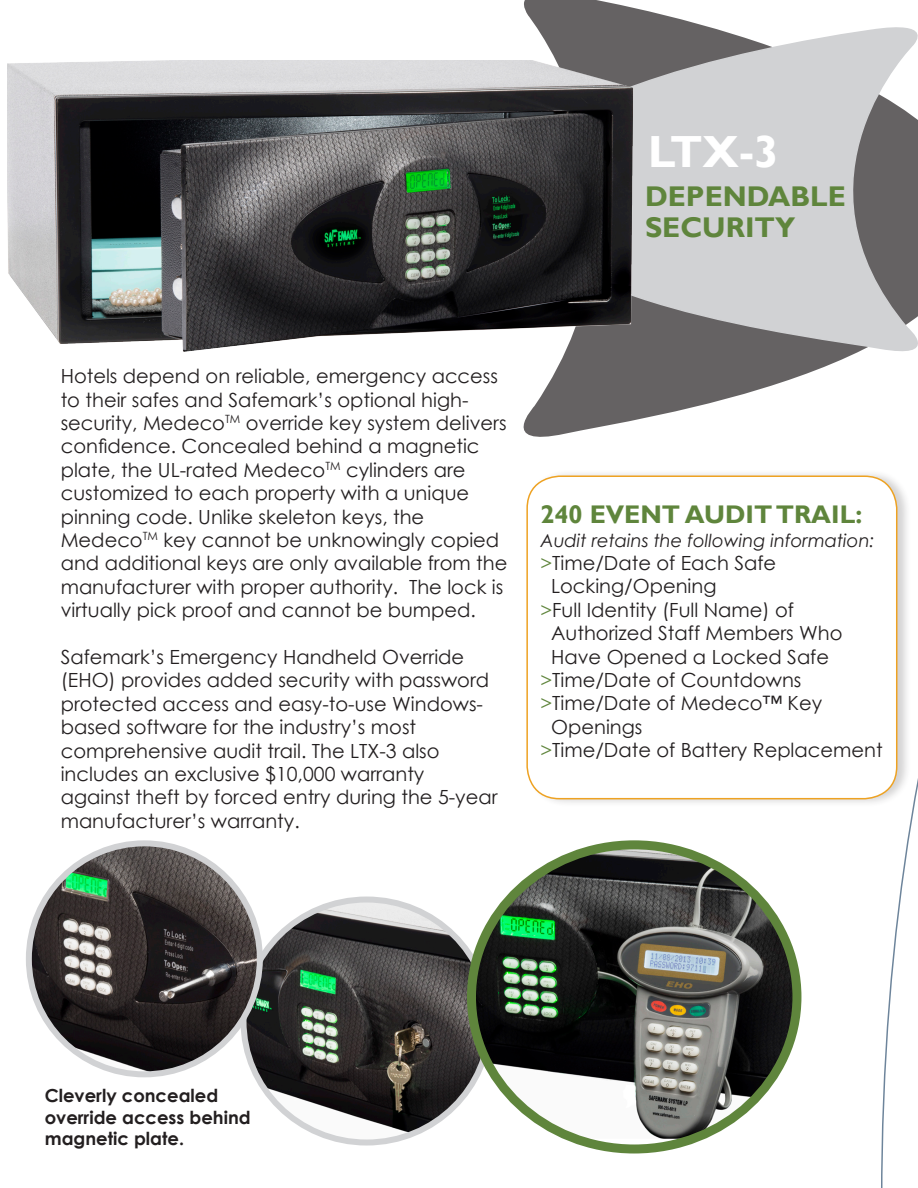
<style>
.page{position:relative;width:918px;height:1188px;background:#fff}
.page>*{position:absolute;margin:0;border:0;box-sizing:border-box;transform-origin:0 0}
.t1{font:700 45px "Gill Sans";color:#fff}
.t2{font:700 28.5px "Gill Sans";color:#5f853c}
.t3{font:700 25.5px "Gill Sans";color:#5f853c}
.t4{font:19.5px/23.4px "Century Gothic";color:#231f20}
.t5{font:700 18px/21.6px "Century Gothic";color:#231f20}
.t6{font:italic 18px "Century Gothic";color:#231f20}
.s1{color:#5f853c}
</style>
<div class="page">
<svg style="left:881px;top:778px;width:37px;height:410px"></svg>
<div style="left:525px;top:468px;width:387px;height:340px;background:#231f20;opacity:.2"></div>
<div style="left:527px;top:476px;width:370px;height:323px;background:#fff;border-radius:32px"></div>
<div style="left:526px;top:476px;width:371px;height:323px;border:2px solid #eea222;border-radius:32px"></div>
<svg style="left:523px;top:0;width:320px;height:437px"></svg>
<svg style="left:506px;top:20px;width:412px;height:339px;background:#b7b7b8"></svg>
<img style="left:8px;top:61px;width:668px;height:317px">
<img style="left:244px;top:900px;width:227px;height:239px">
<img style="left:29px;top:843px;width:231px;height:231px;border-radius:115px">
<div style="left:26px;top:840px;width:237px;height:237px;border:6px solid #d1d2d4;border-radius:50%"></div>
<img style="left:471px;top:847px;width:326px;height:292px">
<div style="left:467px;top:840px;width:334px;height:314px;border:9px solid #5f853c;border-radius:50%"></div>
<p class="t1" style="left:648px;top:125px;width:132px">LTX-3</p>
<p class="t2" style="left:645px;top:179px;width:202px">DEPENDABLE</p>
<p class="t2" style="left:645px;top:210px;width:152px">SECURITY</p>
<p class="t4" style="left:61px;top:364px;width:448px">Hotels depend on reliable, emergency access to their safes and Safemark’s optional high&shy;security, Medeco<sup>TM</sup> override key system delivers confidence. Concealed behind a magnetic plate, the UL-rated Medeco<sup>TM</sup> cylinders are customized to each property with a unique pinning code. Unlike skeleton keys, the Medeco<sup>TM</sup> key cannot be unknowingly copied and additional keys are only available from the manufacturer with proper authority. The lock is virtually pick proof and cannot be bumped.</p>
<p class="t4" style="left:61px;top:645px;width:438px">Safemark’s Emergency Handheld Override (EHO) provides added security with password protected access and easy-to-use Windows&shy;based software for the industry’s most comprehensive audit trail. The LTX-3 also includes an exclusive $10,000 warranty against theft by forced entry during the 5-year manufacturer’s warranty.</p>
<p class="t3" style="left:540px;top:499px;width:323px">240 EVENT AUDIT TRAIL:</p>
<p class="t6" style="left:540px;top:527px;width:336px">Audit retains the following information:</p>
<p class="t4" style="left:540px;top:551px;width:237px"><span class="s1">&gt;</span>Time/Date of Each Safe</p>
<p class="t4" style="left:551px;top:574px;width:167px">Locking/Opening</p>
<p class="t4" style="left:540px;top:598px;width:255px"><span class="s1">&gt;</span>Full Identity (Full Name) of</p>
<p class="t4" style="left:551px;top:621px;width:293px">Authorized Staff Members Who</p>
<p class="t4" style="left:551px;top:645px;width:279px">Have Opened a Locked Safe</p>
<p class="t4" style="left:540px;top:668px;width:263px"><span class="s1">&gt;</span>Time/Date of Countdowns</p>
<p class="t4" style="left:540px;top:691px;width:283px"><span class="s1">&gt;</span>Time/Date of Medeco™ Key</p>
<p class="t4" style="left:551px;top:715px;width:93px">Openings</p>
<p class="t4" style="left:540px;top:738px;width:344px"><span class="s1">&gt;</span>Time/Date of Battery Replacement</p>
<p class="t5" style="left:45px;top:1084px;width:175px">Cleverly concealed</p>
<p class="t5" style="left:45px;top:1105px;width:207px">override access behind magnetic plate.</p>
</div>
